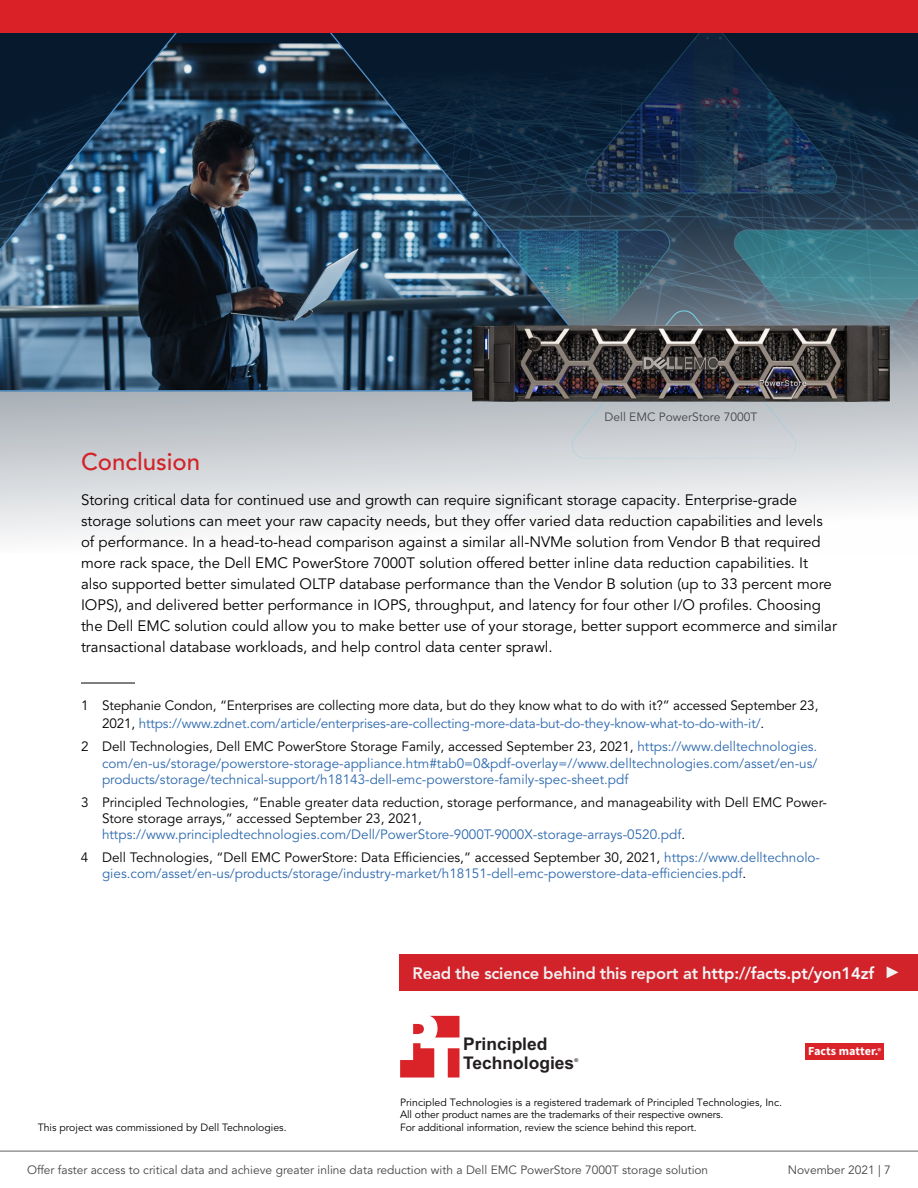
<style>
.page{position:relative;width:918px;height:1188px;background:#fff}
.page>*{position:absolute;margin:0;border:0;box-sizing:border-box;transform-origin:0 0}
.t1{font:500 24px "Avenir LT Pro";color:#d2232a}
.t2{font:700 17.4px/18.6px "Arial";color:#231f20}
.t3{font:800 16.5px "Avenir LT Pro";letter-spacing:-.01em;color:#f1f1f2}
.t4{font:15px/21px "Avenir LT Pro";color:#000}
.t5{font:13.5px/16.2px "Avenir LT Pro";color:#2e6aae;text-align:justify}
.t6{font:13.5px/16.2px "Avenir LT Pro";color:#000}
.t7{font:700 12.15px "Source Sans Pro";color:#fff}
.t8{font:12px "Avenir LT Pro";color:#464547}
.t9{font:10.5px/12.6px "Avenir LT Pro";letter-spacing:-.01em;color:#000}
.t10{font:700 5.25px "Arial";color:#231f20}
.s1{color:#2e6aae}
.s2{color:#000}
.s3{color:#f5f8fb}
.s4{font-weight:600;font-size:8.55px}
</style>
<div class="page">
<svg style="left:0;top:32px;width:918px;height:507px"></svg>
<svg style="left:592px;top:32px;width:246px;height:162px;background:#142a43"></svg>
<svg style="left:444px;top:229px;width:474px;height:231px;background:#869da7"></svg>
<hr style="left:81px;top:683px;width:54px;height:1px;background:#000">
<img style="left:0;top:32px;width:592px;height:360px">
<img style="left:472px;top:326px;width:417px;height:76px">
<svg style="left:400px;top:1016px;width:59px;height:62px"></svg>
<div style="left:805px;top:1043px;width:78px;height:17px;background:#da2229"></div>
<div style="left:399px;top:954px;width:519px;height:37px;background:#d2232a"></div>
<svg style="left:887px;top:966px;width:11px;height:12px"></svg>
<hr style="left:0;top:1151px;width:918px;height:1px;background:#616264">
<div style="left:0;top:0;width:918px;height:32px;background:#da2128"></div>
<p class="t8" style="left:605px;top:410px;width:154px">Dell EMC PowerStore 7000T</p>
<h1 class="t1" style="left:81px;top:448px;width:121px">Conclusion</h1>
<p class="t4" style="left:81px;top:490px;width:758px">Storing critical data for continued use and growth can require significant storage capacity. Enterprise-grade storage solutions can meet your raw capacity needs, but they offer varied data reduction capabilities and levels of performance. In a head-to-head comparison against a similar all-NVMe solution from Vendor B that required more rack space, the Dell EMC PowerStore 7000T solution offered better inline data reduction capabilities. It also supported better simulated OLTP database performance than the Vendor B solution (up to 33 percent more IOPS), and delivered better performance in IOPS, throughput, and latency for four other I/O profiles. Choosing the Dell EMC solution could allow you to make better use of your storage, better support ecommerce and similar transactional database workloads, and help control data center sprawl.</p>
<p class="t6" style="left:102px;top:697px;width:718px;line-height:18px;text-indent:-21px">1 Stephanie Condon, “Enterprises are collecting more data, but do they know what to do with it?” accessed September 23,<br>2021, <span class="s1">https://www.zdnet.com/article/enterprises-are-collecting-more-data-but-do-they-know-what-to-do-with-it/</span>.</p>
<p class="t5" style="left:102px;top:739px;width:717px;text-indent:-21px"><span class="s2">2 Dell Technologies, Dell EMC PowerStore Storage Family, accessed September 23, 2021,</span> https://www.delltechnologies. com/en-us/storage/powerstore-storage-appliance.htm#tab0=0&amp;pdf-overlay=//www.delltechnologies.com/asset/en-us/ products/storage/technical-support/h18143-dell-emc-powerstore-family-spec-sheet.pdf</p>
<p class="t6" style="left:102px;top:794px;width:727px;text-indent:-21px">3 Principled Technologies, “Enable greater data reduction, storage performance, and manageability with Dell EMC Power-<br>Store storage arrays,” accessed September 23, 2021, <span class="s1">https://www.principledtechnologies.com/Dell/PowerStore-9000T-9000X-storage-arrays-0520.pdf</span>.</p>
<p class="t5" style="left:102px;top:850px;width:720px;text-indent:-21px"><span class="s2">4 Dell Technologies, “Dell EMC PowerStore: Data Efficiencies,” accessed September 30, 2021,</span> https://www.delltechnolo&shy;gies.com/asset/en-us/products/storage/industry-market/h18151-dell-emc-powerstore-data-efficiencies.pdf<span class="s2">.</span></p>
<p class="t3" style="left:413px;top:963px;width:463px">Read the science behind this report at <span class="s3">http://facts.pt/yon14zf</span></p>
<p class="t9" style="left:38px;top:1121px;width:250px">This project was commissioned by Dell Technologies.</p>
<p class="t2" style="left:463px;top:1036px;width:113px">Principled<br>Technologies</p>
<p class="t10" style="left:574px;top:1057px;width:5px">®</p>
<p class="t9" style="left:400px;top:1096px;width:383px">Principled Technologies is a registered trademark of Principled Technologies, Inc.<br>All other product names are the trademarks of their respective owners.<br>For additional information, review the science behind this report.</p>
<p class="t7" style="left:808px;top:1043px;width:74px">Facts matter.<span class="s4">®</span></p>
<p class="t8" style="left:27px;top:1163px;width:683px">Offer faster access to critical data and achieve greater inline data reduction with a Dell EMC PowerStore 7000T storage solution</p>
<p class="t8" style="left:788px;top:1163px;width:105px">November 2021 | 7</p>
</div>
